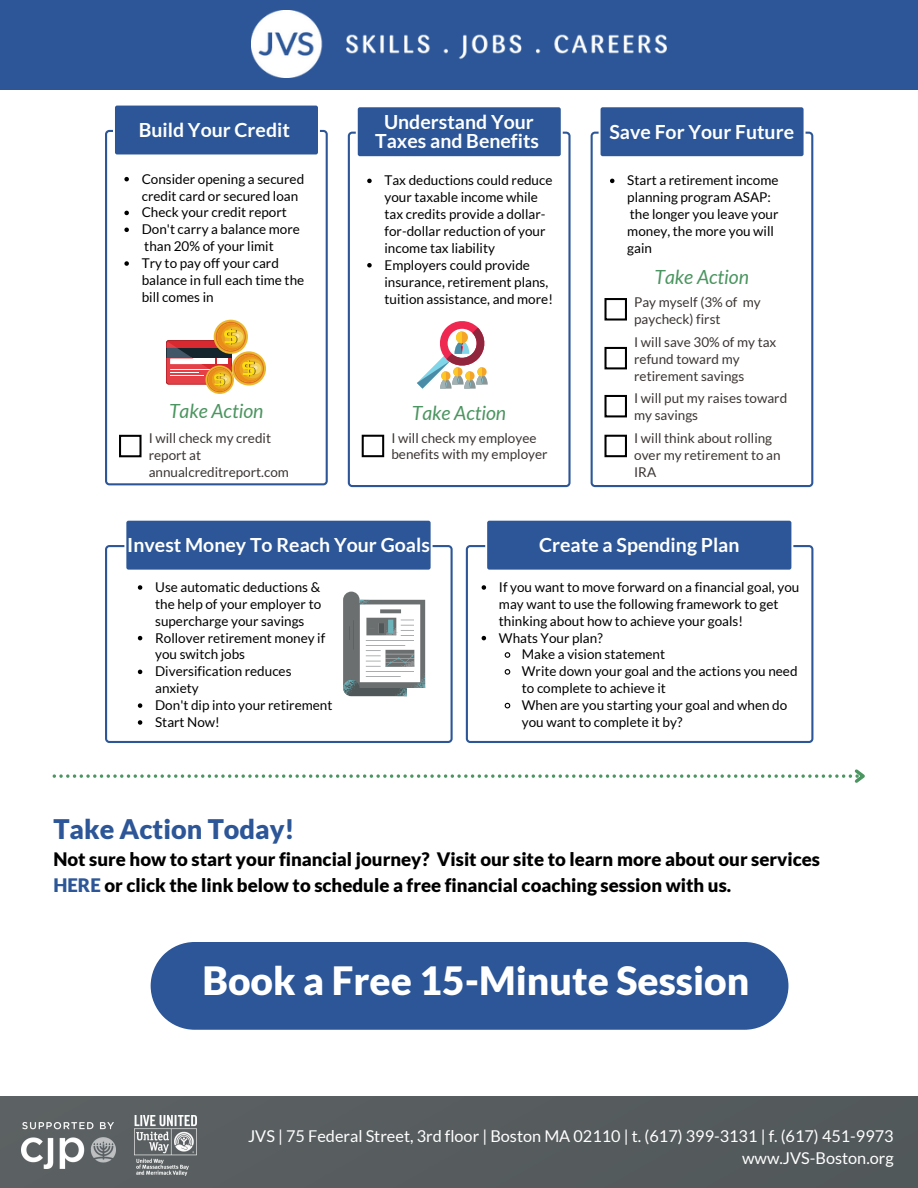
<style>
.page{position:relative;width:918px;height:1188px;background:#fff}
.page>*{position:absolute;margin:0;border:0;box-sizing:border-box;transform-origin:0 0}
.t1{font:900 39px "Lato";color:#fff}
.t2{font:900 27px "Lato";color:#2c5697}
.t3{font:700 19.5px/19.2px "Lato";color:#fff;text-align:center}
.t4{font:italic 19.5px "Lato";color:#4b9560}
.t5{font:900 18.6px/25.8px "Lato";color:#000}
.t6{font:16.35px/22.5px "Lato";color:#fff;text-align:right}
.t7{font:13.5px/16.8px "Lato";color:#000}
.t8{font:13.5px/16.8px "Lato";color:#3b3633}
.s1{color:#2c5697}
</style>
<div class="page">
<div style="left:0;top:495px;width:918px;height:693px;background:#565c5e"></div>
<div style="left:0;top:89px;width:918px;height:1007px;background:#fff"></div>
<svg style="left:591px;top:132px;width:222px;height:355px"></svg>
<svg style="left:599px;top:107px;width:207px;height:51px;background:#38609d"></svg>
<div style="left:604px;top:298px;width:23px;height:23px;border:2px solid #000"></div>
<div style="left:604px;top:435px;width:23px;height:22px;border:2px solid #000"></div>
<div style="left:604px;top:395px;width:23px;height:22px;border:2px solid #000"></div>
<div style="left:604px;top:347px;width:23px;height:22px;border:2px solid #000"></div>
<svg style="left:348px;top:132px;width:223px;height:355px"></svg>
<svg style="left:356px;top:107px;width:207px;height:51px;background:#38609d"></svg>
<div style="left:362px;top:435px;width:22px;height:22px;border:2px solid #000"></div>
<svg style="left:105px;top:130px;width:223px;height:355px"></svg>
<svg style="left:113px;top:105px;width:207px;height:51px;background:#38609d"></svg>
<div style="left:119px;top:435px;width:23px;height:22px;border:2px solid #000"></div>
<div style="left:166px;top:348px;width:66px;height:9px;background:#1f313b"></div>
<svg style="left:205px;top:365px;width:29px;height:29px"></svg>
<div style="left:207px;top:367px;width:25px;height:25px;background:#de7525;border-radius:50%"></div>
<svg style="left:214px;top:320px;width:34px;height:34px"></svg>
<div style="left:216px;top:322px;width:30px;height:30px;background:#de7525;border-radius:50%"></div>
<svg style="left:232px;top:351px;width:34px;height:35px"></svg>
<svg style="left:167px;top:323px;width:96px;height:68px"></svg>
<svg style="left:124px;top:177px;width:5px;height:4px"></svg>
<svg style="left:124px;top:211px;width:5px;height:4px"></svg>
<svg style="left:124px;top:228px;width:5px;height:4px"></svg>
<svg style="left:124px;top:261px;width:5px;height:5px"></svg>
<svg style="left:105px;top:545px;width:348px;height:198px"></svg>
<svg style="left:466px;top:545px;width:347px;height:198px"></svg>
<svg style="left:124px;top:520px;width:309px;height:52px;background:#3b629e"></svg>
<svg style="left:485px;top:520px;width:308px;height:52px;background:#3b629e"></svg>
<svg style="left:417px;top:319px;width:71px;height:70px"></svg>
<svg style="left:138px;top:585px;width:4px;height:5px"></svg>
<svg style="left:138px;top:636px;width:4px;height:4px"></svg>
<svg style="left:138px;top:670px;width:4px;height:4px"></svg>
<svg style="left:138px;top:703px;width:4px;height:5px"></svg>
<svg style="left:138px;top:720px;width:4px;height:5px"></svg>
<svg style="left:482px;top:585px;width:4px;height:5px"></svg>
<svg style="left:482px;top:636px;width:4px;height:4px"></svg>
<svg style="left:504px;top:651px;width:7px;height:8px"></svg>
<svg style="left:504px;top:668px;width:7px;height:8px"></svg>
<svg style="left:504px;top:702px;width:7px;height:7px"></svg>
<svg style="left:343px;top:592px;width:82px;height:104px"></svg>
<svg style="left:610px;top:179px;width:4px;height:4px"></svg>
<svg style="left:367px;top:179px;width:5px;height:4px"></svg>
<svg style="left:367px;top:263px;width:5px;height:5px"></svg>
<div style="left:0;top:0;width:918px;height:89px;background:#2c5697"></div>
<img style="left:252px;top:10px;width:415px;height:68px">
<svg style="left:53px;top:769px;width:812px;height:14px"></svg>
<img style="left:22px;top:1122px;width:93px;height:46px">
<img style="left:134px;top:1115px;width:62px;height:60px">
<div style="left:151px;top:942px;width:637px;height:88px;background:#2c5697"></div>
<h3 class="t3" style="left:139px;top:120px;width:153px">Build Your Credit</h3>
<p class="t7" style="left:142px;top:170px;width:164px">Consider opening a secured credit card or secured loan<br>Check your credit report<br>Don't carry a balance more than 20% of your limit<br>Try to pay off your card balance in full each time the bill comes in</p>
<h3 class="t4" style="left:169px;top:399px;width:96px">Take Action</h3>
<p class="t8" style="left:149px;top:429px;width:142px">I will check my credit report at annualcreditreport.com</p>
<h3 class="t3" style="left:375px;top:112px;width:165px">Understand Your<br>Taxes and Benefits</h3>
<p class="t7" style="left:385px;top:172px;width:170px">Tax deductions could reduce your taxable income while tax credits provide a dollar&shy;for-dollar reduction of your income tax liability<br>Employers could provide insurance, retirement plans, tuition assistance, and more!</p>
<h3 class="t4" style="left:412px;top:400px;width:96px">Take Action</h3>
<p class="t8" style="left:391px;top:429px;width:158px">I will check my employee benefits with my employer</p>
<h3 class="t3" style="left:609px;top:122px;width:186px">Save For Your Future</h3>
<p class="t7" style="left:627px;top:172px;width:153px">Start a retirement income planning program ASAP: the longer you leave your money, the more you will gain</p>
<h3 class="t4" style="left:655px;top:264px;width:96px">Take Action</h3>
<p class="t8" style="left:634px;top:294px;width:128px">Pay myself (3% of my paycheck) first</p>
<p class="t8" style="left:634px;top:333px;width:144px">I will save 30% of my tax refund toward my retirement savings</p>
<p class="t8" style="left:634px;top:390px;width:155px">I will put my raises toward my savings</p>
<p class="t8" style="left:634px;top:429px;width:148px">I will think about rolling over my retirement to an<br>IRA</p>
<h3 class="t3" style="left:127px;top:535px;width:304px">Invest Money To Reach Your Goals</h3>
<h3 class="t3" style="left:539px;top:535px;width:202px">Create a Spending Plan</h3>
<p class="t7" style="left:155px;top:578px;width:179px">Use automatic deductions &amp; the help of your employer to supercharge your savings<br>Rollover retirement money if you switch jobs<br>Diversification reduces anxiety<br>Don't dip into your retirement<br>Start Now!</p>
<p class="t7" style="left:499px;top:578px;width:302px">If you want to move forward on a financial goal, you</p>
<p class="t7" style="left:499px;top:595px;width:281px">may want to use the following framework to get</p>
<p class="t7" style="left:499px;top:612px;width:246px">thinking about how to achieve your goals!</p>
<p class="t7" style="left:499px;top:629px;width:105px">Whats Your plan?</p>
<p class="t7" style="left:522px;top:646px;width:145px">Make a vision statement</p>
<p class="t7" style="left:522px;top:663px;width:277px">Write down your goal and the actions you need</p>
<p class="t7" style="left:522px;top:680px;width:146px">to complete to achieve it</p>
<p class="t7" style="left:522px;top:696px;width:267px">When are you starting your goal and when do</p>
<p class="t7" style="left:522px;top:713px;width:162px">you want to complete it by?</p>
<h2 class="t2" style="left:53px;top:813px;width:243px">Take Action Today!</h2>
<h3 class="t5" style="left:53px;top:846px;width:768px">Not sure how to start your financial journey? Visit our site to learn more about our services<br><span class="s1">HERE</span> or click the link below to schedule a free financial coaching session with us.</h3>
<h1 class="t1" style="left:202px;top:957px;width:549px">Book a Free 15-Minute Session</h1>
<p class="t6" style="left:248px;top:1124px;width:647px">JVS | 75 Federal Street, 3rd floor | Boston MA 02110 | t. (617) 399-3131 | f. (617) 451-9973 www.JVS-Boston.org</p>
</div>
